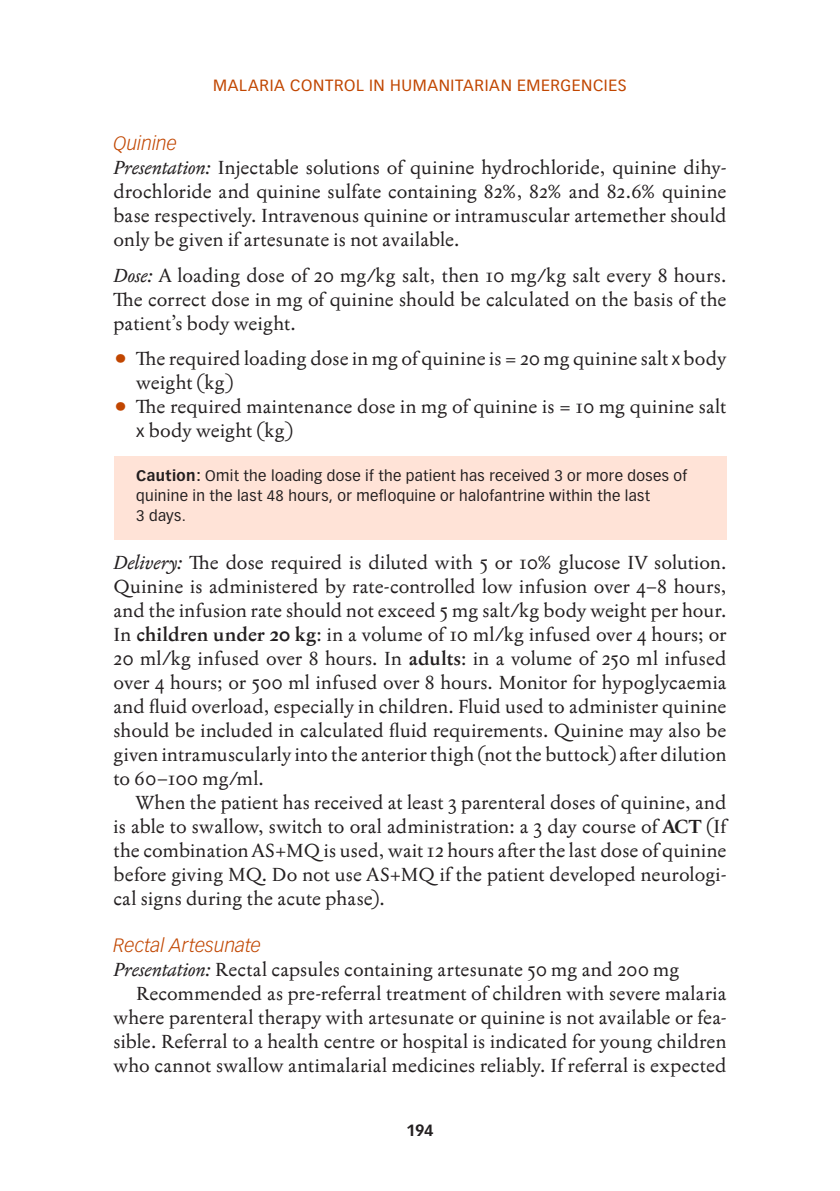
<style>
.page{position:relative;width:840px;height:1191px;background:#fff}
.page>*{position:absolute;margin:0;border:0;box-sizing:border-box;transform-origin:0 0}
.body_1{font:19px/24px "Jannon T Moderne Pro";letter-spacing:.01em;color:#231f20;text-align:justify}
.body{font:19px/24px "Jannon T Moderne Pro";letter-spacing:.01em;color:#231f20;text-align:justify}
.body_1__up{font:19px/24px "Jannon T Moderne Pro";letter-spacing:.01em;color:#231f20;text-align:justify}
.head_B{font:italic 300 19px "Vectora LH";color:#c14600}
.t1{font:16px "Vectora LH";letter-spacing:.04em;color:#c14600}
.t2{font:700 16px "Vectora LH";color:#231f20}
.box{font:15px/20px "Vectora LH";letter-spacing:.025em;color:#231f20}
.s1{font-style:italic}
.s2{font-size:22px;color:#c14600}
.s3{font-family:"Vectora LH";font-size:16px}
.s4{font-weight:700}
</style>
<div class="page">
<div style="left:113px;top:456px;width:613px;height:83px;background:#ffe3d7"></div>
<p class="t1" style="left:213px;top:76px;width:415px">MALARIA CONTROL IN HUMANITARIAN EMERGENCIES</p>
<p class="head_B" style="left:113px;top:132px;width:65px">Quinine</p>
<p class="body_1" style="left:113px;top:156px;width:614px"><span class="s1">Presentation:</span> Injectable solutions of quinine hydrochloride, quinine dihy&shy;drochloride and quinine sulfate containing 82%, 82% and 82.6% quinine base respectively. Intravenous quinine or intramuscular artemether should only be given if artesunate is not available.</p>
<p class="body_1__up" style="left:113px;top:264px;width:614px"><span class="s1">Dose:</span> A loading dose of 20 mg/kg salt, then 10 mg/kg salt every 8 hours.<br>The correct dose in mg of quinine should be calculated on the basis of the patient’s body weight.</p>
<p class="body_1" style="left:136px;top:347px;width:591px;text-indent:-23px"><span class="s2">•</span> The required loading dose in mg of quinine is = 20 mg quinine salt <span class="s3">x</span> body weight (kg)</p>
<p class="body_1" style="left:136px;top:395px;width:591px;text-indent:-23px"><span class="s2">•</span> The required maintenance dose in mg of quinine is = 10 mg quinine salt <span class="s3">x</span> body weight (kg)</p>
<p class="box" style="left:136px;top:466px;width:552px"><span class="s4">Caution:</span> Omit the loading dose if the patient has received 3 or more doses of quinine in the last 48 hours, or mefloquine or halofantrine within the last<br>3 days.</p>
<p class="body_1" style="left:113px;top:551px;width:614px"><span class="s1">Delivery:</span> The dose required is diluted with 5 or 10% glucose IV solution.<br>Quinine is administered by rate-controlled low infusion over 4–8 hours, and the infusion rate should not exceed 5 mg salt/kg body weight per hour.<br>In <span class="s4">children under 20 kg</span>: in a volume of 10 ml/kg infused over 4 hours; or 20 ml/kg infused over 8 hours. In <span class="s4">adults</span>: in a volume of 250 ml infused over 4 hours; or 500 ml infused over 8 hours. Monitor for hypoglycaemia and fluid overload, especially in children. Fluid used to administer quinine should be included in calculated fluid requirements. Quinine may also be given intramuscularly into the anterior thigh (not the buttock) after dilution to 60–100 mg/ml.</p>
<p class="body" style="left:113px;top:791px;width:614px;text-indent:23px">When the patient has received at least 3 parenteral doses of quinine, and is able to swallow, switch to oral administration: a 3 day course of <span class="s4">ACT</span> (If the combination AS+MQ is used, wait 12 hours after the last dose of quinine before giving MQ. Do not use AS+MQ if the patient developed neurologi&shy;cal signs during the acute phase).</p>
<p class="head_B" style="left:113px;top:934px;width:149px">Rectal Artesunate</p>
<p class="body_1" style="left:113px;top:958px;width:567px"><span class="s1">Presentation:</span> Rectal capsules containing artesunate 50 mg and 200 mg</p>
<p class="body" style="left:113px;top:982px;width:614px;text-indent:23px">Recommended as pre-referral treatment of children with severe malaria where parenteral therapy with artesunate or quinine is not available or fea&shy;sible. Referral to a health centre or hospital is indicated for young children who cannot swallow antimalarial medicines reliably. If referral is expected</p>
<p class="t2" style="left:406px;top:1120px;width:29px">194</p>
</div>
